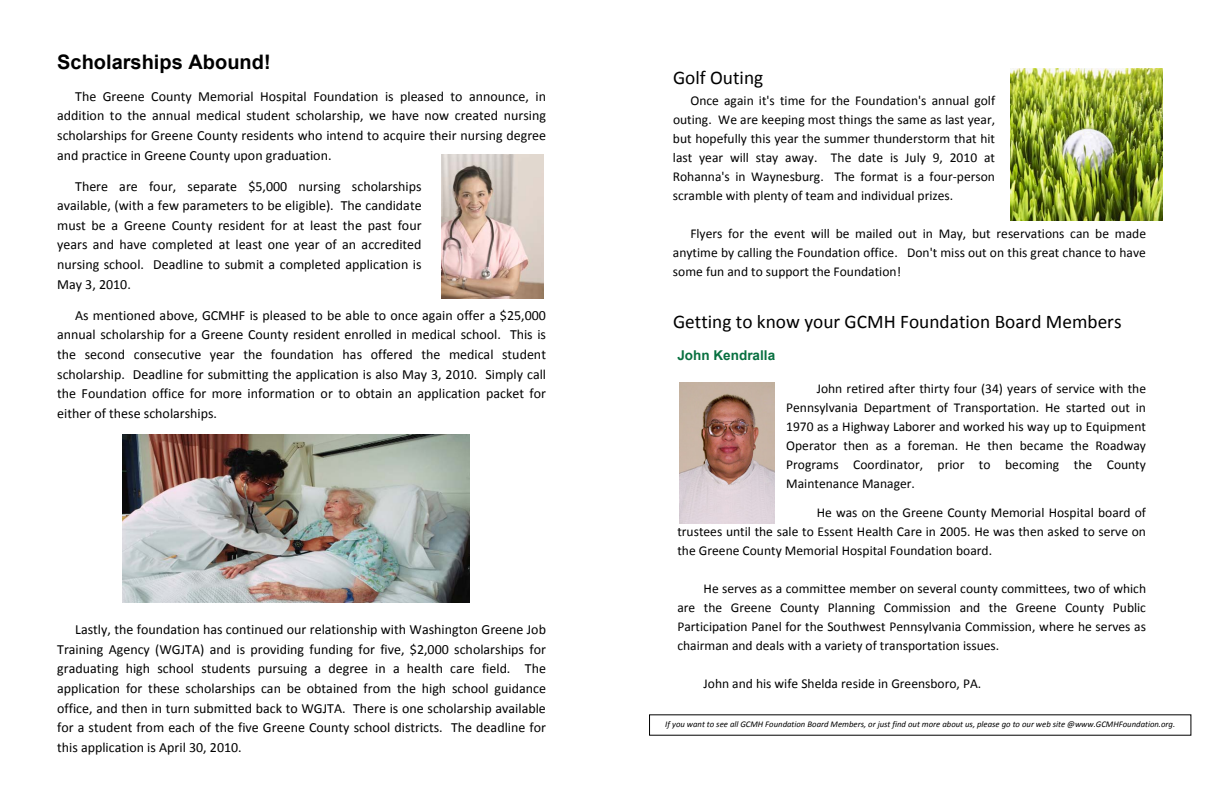
<style>
.page{position:relative;width:1224px;height:792px;background:#fff}
.page>*{position:absolute;margin:0;border:0;box-sizing:border-box;transform-origin:0 0}
.t1{font:700 20px "Arial";color:#000}
.t2{font:19.3px "Calibri";color:#000}
.t3{font:14px/19.7px "Calibri";color:#000;text-align:justify}
.t4{font:13.5px/19px "Calibri";color:#000;text-align:justify}
.t5{font:700 13.5px "Arial";color:#087040}
.t6{font:italic 8.7px "Calibri";color:#000}
</style>
<div class="page">
<img style="left:441px;top:155px;width:103px;height:143px">
<img style="left:123px;top:434px;width:346px;height:169px">
<img style="left:679px;top:382px;width:96px;height:142px">
<img style="left:1010px;top:69px;width:152px;height:151px">
<p class="t1" style="left:57px;top:49px;width:215px">Scholarships Abound!</p>
<p class="t3" style="left:57px;top:86px;width:490px;text-indent:18px">The Greene County Memorial Hospital Foundation is pleased to announce, in addition to the annual medical student scholarship, we have now created nursing scholarships for Greene County residents who intend to acquire their nursing degree and practice in Greene County upon graduation.</p>
<p class="t3" style="left:57px;top:175px;width:366px;text-indent:18px">There are four, separate $5,000 nursing scholarships available, (with a few parameters to be eligible). The candidate must be a Greene County resident for at least the past four years and have completed at least one year of an accredited nursing school. Deadline to submit a completed application is May 3, 2010.</p>
<p class="t3" style="left:57px;top:305px;width:490px;text-indent:18px">As mentioned above, GCMHF is pleased to be able to once again offer a $25,000 annual scholarship for a Greene County resident enrolled in medical school. This is the second consecutive year the foundation has offered the medical student scholarship. Deadline for submitting the application is also May 3, 2010. Simply call the Foundation office for more information or to obtain an application packet for either of these scholarships.</p>
<p class="t3" style="left:57px;top:619px;width:490px;text-indent:18px">Lastly, the foundation has continued our relationship with Washington Greene Job Training Agency (WGJTA) and is providing funding for five, $2,000 scholarships for graduating high school students pursuing a degree in a health care field. The application for these scholarships can be obtained from the high school guidance office, and then in turn submitted back to WGJTA. There is one scholarship available for a student from each of the five Greene County school districts. The deadline for this application is April 30, 2010.</p>
<p class="t2" style="left:673px;top:65px;width:92px">Golf Outing</p>
<p class="t4" style="left:673px;top:91px;width:324px;text-indent:18px">Once again it's time for the Foundation's annual golf outing. We are keeping most things the same as last year, but hopefully this year the summer thunderstorm that hit last year will stay away. The date is July 9, 2010 at Rohanna's in Waynesburg. The format is a four‐person scramble with plenty of team and individual prizes.</p>
<p class="t4" style="left:673px;top:224px;width:475px;text-indent:17px">Flyers for the event will be mailed out in May, but reservations can be made anytime by calling the Foundation office. Don't miss out on this great chance to have some fun and to support the Foundation!</p>
<p class="t2" style="left:673px;top:310px;width:450px">Getting to know your GCMH Foundation Board Members</p>
<p class="t5" style="left:677px;top:346px;width:99px">John Kendralla</p>
<p class="t4" style="left:786px;top:379px;width:361px;text-indent:31px">John retired after thirty four (34) years of service with the Pennsylvania Department of Transportation. He started out in 1970 as a Highway Laborer and worked his way up to Equipment Operator then as a foreman. He then became the Roadway Programs Coordinator, prior to becoming the County Maintenance Manager.</p>
<p class="t4" style="left:677px;top:502px;width:470px;text-indent:139px">He was on the Greene County Memorial Hospital board of trustees until the sale to Essent Health Care in 2005. He was then asked to serve on the Greene County Memorial Hospital Foundation board.</p>
<p class="t4" style="left:677px;top:579px;width:470px;text-indent:26px">He serves as a committee member on several county committees, two of which are the Greene County Planning Commission and the Greene County Public Participation Panel for the Southwest Pennsylvania Commission, where he serves as chairman and deals with a variety of transportation issues.</p>
<p class="t4" style="left:704px;top:674px;width:279px">John and his wife Shelda reside in Greensboro, PA.</p>
<p class="t6" style="left:665px;top:719px;width:512px">If you want to see all GCMH Foundation Board Members, or just find out more about us, please go to our web site @www.GCMHFoundation.org.</p>
</div>
